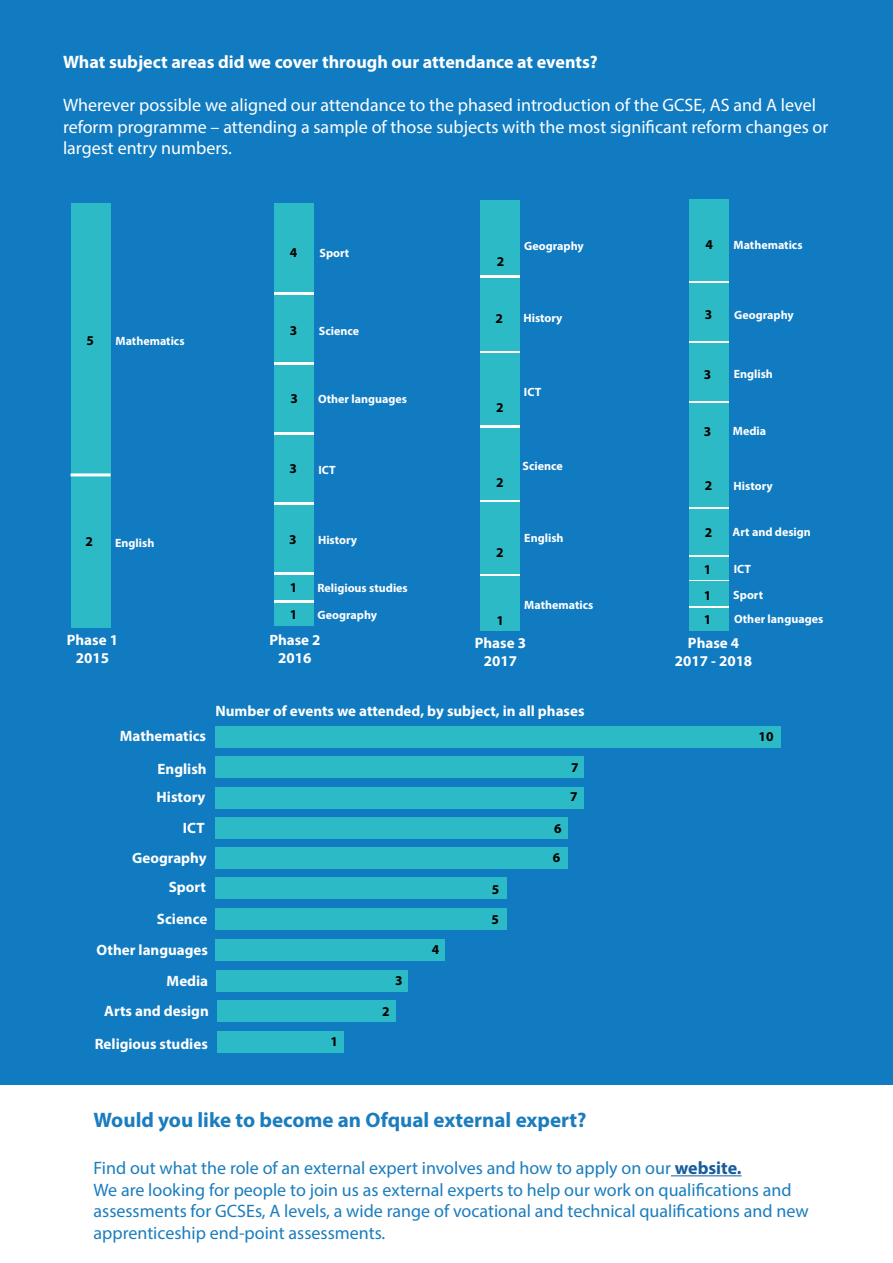
<style>
.page{position:relative;width:893px;height:1263px;background:#fff}
.page>*{position:absolute;margin:0;border:0;box-sizing:border-box;transform-origin:0 0}
.t1{font:700 21px "Myriad Pro";color:#1b7dbe}
.t2{font:18px/21.6px "Myriad Pro";color:#1b7dbe}
.t3{font:18px/21.6px "Myriad Pro";color:#fff}
.t4{font:700 18px "Myriad Pro";color:#fff}
.t5{font:700 15px "Myriad Pro";color:#fff}
.t6{font:700 13.5px "Myriad Pro";color:#000001}
.t7{font:700 12px "Myriad Pro";color:#fff}
.s1{font-weight:700;color:#175d9e}
</style>
<div class="page">
<div style="left:0;top:0;width:893px;height:1084px;background:#107bc1"></div>
<div style="left:215px;top:725px;width:566px;height:22px;background:#2cbbc6"></div>
<div style="left:215px;top:756px;width:369px;height:22px;background:#2cbbc6"></div>
<div style="left:215px;top:787px;width:369px;height:22px;background:#2cbbc6"></div>
<div style="left:215px;top:817px;width:353px;height:22px;background:#2cbbc6"></div>
<div style="left:215px;top:847px;width:353px;height:22px;background:#2cbbc6"></div>
<div style="left:215px;top:877px;width:292px;height:22px;background:#2cbbc6"></div>
<div style="left:215px;top:908px;width:292px;height:22px;background:#2cbbc6"></div>
<div style="left:215px;top:939px;width:229px;height:22px;background:#2cbbc6"></div>
<div style="left:217px;top:970px;width:191px;height:22px;background:#2cbbc6"></div>
<div style="left:217px;top:1000px;width:178px;height:22px;background:#2cbbc6"></div>
<div style="left:217px;top:1031px;width:126px;height:22px;background:#2cbbc6"></div>
<div style="left:71px;top:203px;width:39px;height:272px;background:#2cbbc6"></div>
<div style="left:71px;top:475px;width:39px;height:152px;background:#2cbbc6"></div>
<div style="left:480px;top:201px;width:40px;height:429px;background:#fff"></div>
<div style="left:480px;top:576px;width:40px;height:55px;background:#2cbbc6"></div>
<div style="left:480px;top:278px;width:40px;height:73px;background:#2cbbc6"></div>
<svg style="left:689px;top:281px;width:40px;height:327px"></svg>
<div style="left:689px;top:509px;width:40px;height:46px;background:#2cbbc6"></div>
<div style="left:689px;top:462px;width:40px;height:45px;background:#2cbbc6"></div>
<div style="left:689px;top:284px;width:40px;height:57px;background:#2cbbc6"></div>
<div style="left:689px;top:199px;width:40px;height:82px;background:#2cbbc6"></div>
<div style="left:274px;top:203px;width:40px;height:421px;background:#fff"></div>
<div style="left:274px;top:576px;width:40px;height:24px;background:#2cbbc6"></div>
<div style="left:274px;top:295px;width:40px;height:67px;background:#2cbbc6"></div>
<div style="left:274px;top:203px;width:40px;height:89px;background:#2cbbc6"></div>
<div style="left:480px;top:353px;width:40px;height:72px;background:#2cbbc6"></div>
<div style="left:480px;top:428px;width:40px;height:72px;background:#2cbbc6"></div>
<div style="left:480px;top:502px;width:40px;height:71px;background:#2cbbc6"></div>
<div style="left:274px;top:365px;width:40px;height:67px;background:#2cbbc6"></div>
<div style="left:274px;top:435px;width:40px;height:67px;background:#2cbbc6"></div>
<div style="left:274px;top:505px;width:40px;height:67px;background:#2cbbc6"></div>
<div style="left:274px;top:603px;width:40px;height:22px;background:#2cbbc6"></div>
<div style="left:689px;top:343px;width:40px;height:57px;background:#2cbbc6"></div>
<div style="left:689px;top:403px;width:40px;height:57px;background:#2cbbc6"></div>
<div style="left:689px;top:557px;width:40px;height:22px;background:#2cbbc6"></div>
<div style="left:689px;top:582px;width:40px;height:24px;background:#2cbbc6"></div>
<div style="left:689px;top:608px;width:40px;height:23px;background:#2cbbc6"></div>
<hr style="left:71px;top:473px;width:39px;height:3px;background:#fff">
<div style="left:480px;top:200px;width:40px;height:75px;background:#2cbbc6"></div>
<hr style="left:671px;top:1175px;width:71px;height:1px;background:#175d9e">
<p class="t4" style="left:63px;top:50px;width:536px">What subject areas did we cover through our attendance at events?</p>
<p class="t3" style="left:63px;top:94px;width:767px">Wherever possible we aligned our attendance to the phased introduction of the GCSE, AS and A level reform programme – attending a sample of those subjects with the most significant reform changes or largest entry numbers.</p>
<p class="t6" style="left:86px;top:331px;width:9px">5</p>
<p class="t7" style="left:116px;top:333px;width:71px">Mathematics</p>
<p class="t6" style="left:290px;top:244px;width:9px">4</p>
<p class="t7" style="left:319px;top:245px;width:31px">Sport</p>
<p class="t6" style="left:497px;top:253px;width:9px">2</p>
<p class="t7" style="left:524px;top:238px;width:61px">Geography</p>
<p class="t6" style="left:290px;top:322px;width:9px">3</p>
<p class="t7" style="left:319px;top:323px;width:42px">Science</p>
<p class="t6" style="left:496px;top:310px;width:9px">2</p>
<p class="t7" style="left:523px;top:310px;width:41px">History</p>
<p class="t6" style="left:290px;top:390px;width:9px">3</p>
<p class="t7" style="left:318px;top:391px;width:91px">Other languages</p>
<p class="t6" style="left:496px;top:399px;width:9px">2</p>
<p class="t7" style="left:524px;top:384px;width:19px">ICT</p>
<p class="t6" style="left:290px;top:460px;width:9px">3</p>
<p class="t7" style="left:318px;top:462px;width:19px">ICT</p>
<p class="t6" style="left:496px;top:474px;width:9px">2</p>
<p class="t7" style="left:523px;top:459px;width:42px">Science</p>
<p class="t6" style="left:86px;top:533px;width:9px">2</p>
<p class="t7" style="left:115px;top:535px;width:41px">English</p>
<p class="t6" style="left:289px;top:531px;width:9px">3</p>
<p class="t6" style="left:290px;top:578px;width:9px">1</p>
<p class="t6" style="left:290px;top:606px;width:9px">1</p>
<p class="t7" style="left:318px;top:532px;width:41px">History</p>
<p class="t7" style="left:317px;top:580px;width:92px">Religious studies</p>
<p class="t7" style="left:318px;top:607px;width:61px">Geography</p>
<p class="t6" style="left:496px;top:544px;width:9px">2</p>
<p class="t6" style="left:496px;top:611px;width:9px">1</p>
<p class="t7" style="left:524px;top:530px;width:41px">English</p>
<p class="t7" style="left:524px;top:597px;width:71px">Mathematics</p>
<p class="t5" style="left:67px;top:630px;width:53px">Phase 1</p>
<p class="t5" style="left:76px;top:648px;width:35px">2015</p>
<p class="t5" style="left:269px;top:630px;width:53px">Phase 2</p>
<p class="t5" style="left:278px;top:648px;width:35px">2016</p>
<p class="t5" style="left:475px;top:633px;width:53px">Phase 3</p>
<p class="t5" style="left:484px;top:651px;width:35px">2017</p>
<p class="t5" style="left:120px;top:726px;width:88px">Mathematics</p>
<p class="t5" style="left:158px;top:759px;width:51px">English</p>
<p class="t5" style="left:157px;top:787px;width:50px">History</p>
<p class="t5" style="left:183px;top:818px;width:23px">ICT</p>
<p class="t5" style="left:132px;top:848px;width:76px">Geography</p>
<p class="t5" style="left:169px;top:877px;width:39px">Sport</p>
<p class="t5" style="left:157px;top:909px;width:52px">Science</p>
<p class="t5" style="left:97px;top:940px;width:113px">Other languages</p>
<p class="t5" style="left:167px;top:971px;width:43px">Media</p>
<p class="t5" style="left:104px;top:1001px;width:106px">Arts and design</p>
<p class="t5" style="left:95px;top:1034px;width:115px">Religious studies</p>
<p class="t5" style="left:215px;top:701px;width:371px">Number of events we attended, by subject, in all phases</p>
<p class="t6" style="left:571px;top:758px;width:9px">7</p>
<p class="t6" style="left:330px;top:1033px;width:9px">1</p>
<p class="t6" style="left:395px;top:972px;width:9px">3</p>
<p class="t6" style="left:382px;top:1002px;width:9px">2</p>
<p class="t6" style="left:432px;top:941px;width:9px">4</p>
<p class="t6" style="left:492px;top:880px;width:9px">5</p>
<p class="t6" style="left:491px;top:911px;width:9px">5</p>
<p class="t6" style="left:554px;top:820px;width:9px">6</p>
<p class="t6" style="left:553px;top:848px;width:9px">6</p>
<p class="t6" style="left:570px;top:788px;width:9px">7</p>
<p class="t6" style="left:705px;top:235px;width:9px">4</p>
<p class="t7" style="left:733px;top:237px;width:71px">Mathematics</p>
<p class="t6" style="left:705px;top:306px;width:9px">3</p>
<p class="t7" style="left:734px;top:307px;width:61px">Geography</p>
<p class="t6" style="left:704px;top:365px;width:9px">3</p>
<p class="t7" style="left:734px;top:366px;width:41px">English</p>
<p class="t6" style="left:704px;top:423px;width:9px">3</p>
<p class="t7" style="left:733px;top:423px;width:35px">Media</p>
<p class="t6" style="left:705px;top:477px;width:9px">2</p>
<p class="t6" style="left:705px;top:524px;width:9px">2</p>
<p class="t6" style="left:704px;top:560px;width:9px">1</p>
<p class="t6" style="left:704px;top:586px;width:9px">1</p>
<p class="t6" style="left:704px;top:610px;width:9px">1</p>
<p class="t7" style="left:734px;top:478px;width:41px">History</p>
<p class="t7" style="left:733px;top:524px;width:80px">Art and design</p>
<p class="t7" style="left:734px;top:561px;width:19px">ICT</p>
<p class="t7" style="left:733px;top:587px;width:31px">Sport</p>
<p class="t7" style="left:734px;top:611px;width:91px">Other languages</p>
<p class="t5" style="left:688px;top:633px;width:53px">Phase 4</p>
<p class="t5" style="left:675px;top:651px;width:79px">2017 - 2018</p>
<p class="t6" style="left:758px;top:727px;width:16px">10</p>
<p class="t1" style="left:94px;top:1106px;width:494px">Would you like to become an Ofqual external expert?</p>
<p class="t2" style="left:94px;top:1157px;width:649px">Find out what the role of an external expert involves and how to apply on our <span class="s1">website.</span></p>
<p class="t2" style="left:94px;top:1178px;width:717px">We are looking for people to join us as external experts to help our work on qualifications and assessments for GCSEs, A levels, a wide range of vocational and technical qualifications and new apprenticeship end-point assessments.</p>
</div>
